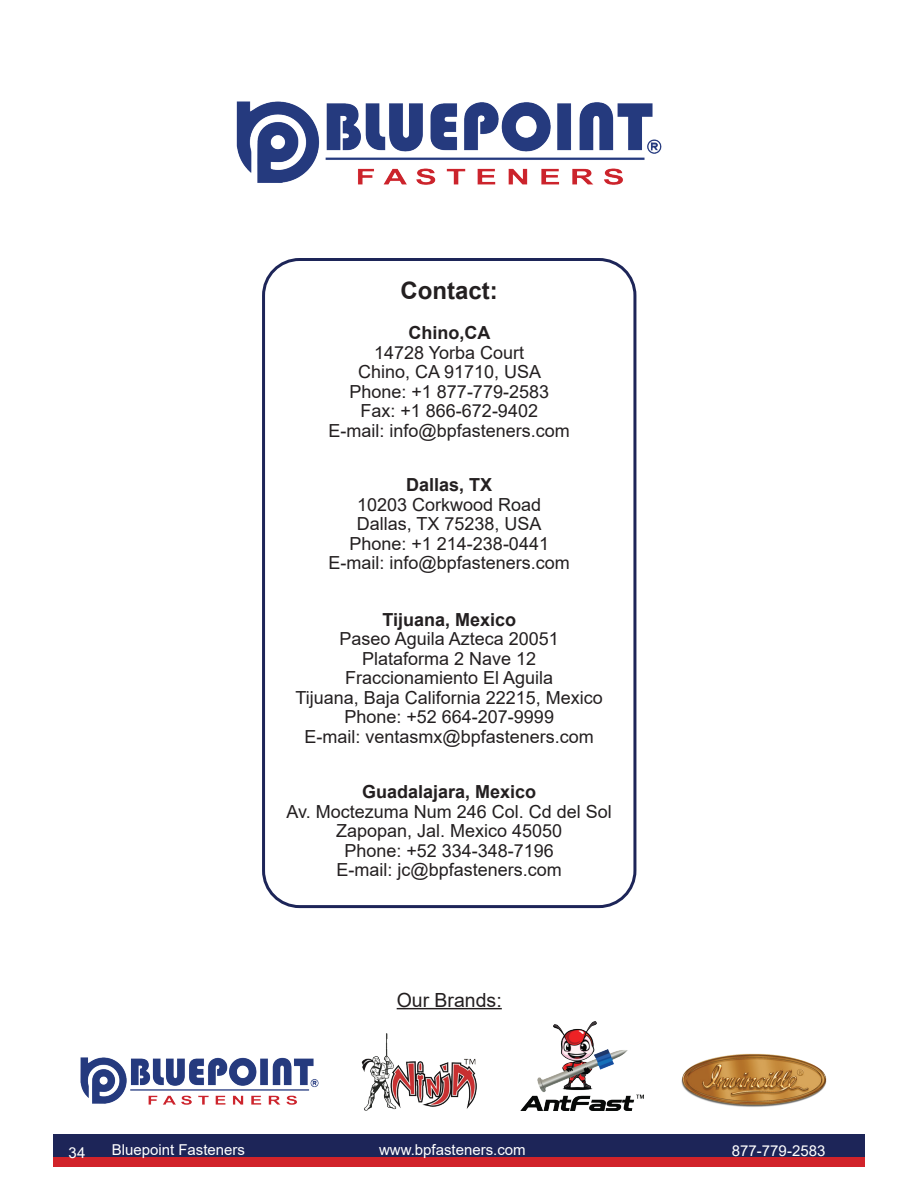
<style>
.page{position:relative;width:918px;height:1188px;background:#fff}
.page>*{position:absolute;margin:0;border:0;box-sizing:border-box;transform-origin:0 0}
.t1{font:700 24px "Arial";color:#231f20}
.t2{font:19.5px "Arial";color:#231f20}
.t3{font:18px/19.5px "Arial";color:#231f20;text-align:center}
.t4{font:700 18px "Arial";color:#231f20}
.t5{font:700 18px "Arial";color:#fff}
.t6{font:15px "Arial";color:#fff}
.s1{font-weight:400;font-size:15px}
</style>
<div class="page">
<div style="left:53px;top:1134px;width:811px;height:24px;background:#1d2558"></div>
<div style="left:53px;top:1157px;width:811px;height:10px;background:#d1232a"></div>
<img style="left:236px;top:101px;width:426px;height:84px">
<img style="left:80px;top:1057px;width:239px;height:48px">
<div style="left:262px;top:258px;width:374px;height:650px;border:3px solid #1d2558;border-radius:36px"></div>
<img style="left:681px;top:1053px;width:146px;height:54px">
<img style="left:361px;top:1034px;width:116px;height:77px">
<img style="left:521px;top:1022px;width:123px;height:89px">
<hr style="left:397px;top:1008px;width:105px;height:1px;background:#231f20">
<h1 class="t1" style="left:401px;top:274px;width:99px">Contact:</h1>
<p class="t4" style="left:409px;top:320px;width:83px">Chino,CA</p>
<p class="t3" style="left:329px;top:343px;width:243px">14728 Yorba Court<br>Chino, CA 91710, USA<br>Phone: +1 877-779-2583<br>Fax: +1 866-672-9402<br>E-mail: info@bpfasteners.com</p>
<p class="t4" style="left:406px;top:472px;width:88px">Dallas, TX</p>
<p class="t3" style="left:329px;top:495px;width:243px">10203 Corkwood Road<br>Dallas, TX 75238, USA<br>Phone: +1 214-238-0441<br>E-mail: info@bpfasteners.com</p>
<p class="t4" style="left:382px;top:607px;width:135px">Tijuana, Mexico</p>
<p class="t3" style="left:295px;top:629px;width:309px">Paseo Aguila Azteca 20051<br>Plataforma 2 Nave 12<br>Fraccionamiento El Aguila<br>Tijuana, Baja California 22215, Mexico<br>Phone: +52 664-207-9999<br>E-mail: ventasmx@bpfasteners.com</p>
<p class="t4" style="left:362px;top:779px;width:176px">Guadalajara, Mexico</p>
<p class="t3" style="left:286px;top:801px;width:327px">Av. Moctezuma Num 246 Col. Cd del Sol<br>Zapopan, Jal. Mexico 45050<br>Phone: +52 334-348-7196<br>E-mail: jc@bpfasteners.com</p>
<p class="t2" style="left:397px;top:986px;width:107px">Our Brands:</p>
<p class="t5" style="left:68px;top:1139px;width:22px">34<span class="s1">34</span></p>
<p class="t6" style="left:112px;top:1140px;width:135px">Bluepoint Fasteners</p>
<p class="t6" style="left:380px;top:1139px;width:148px">www.bpfasteners.com</p>
<p class="t6" style="left:733px;top:1140px;width:95px">877-779-2583</p>
</div>
